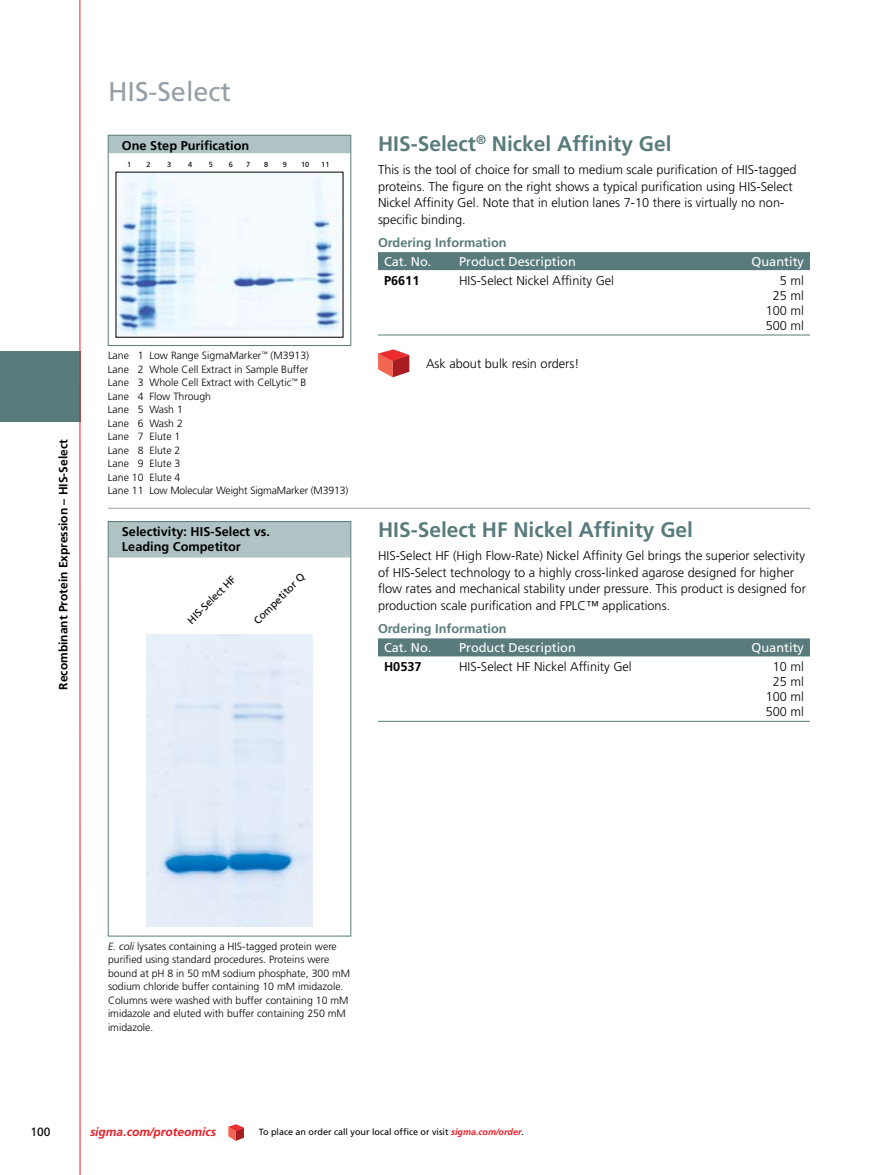
<style>
.page{position:relative;width:891px;height:1175px;background:#fff}
.page>*{position:absolute;margin:0;border:0;box-sizing:border-box;transform-origin:0 0}
.t1{font:27px "Frutiger";color:#969fa5}
.t2{font:700 21px "Frutiger";color:#597b7b}
.t3{font:300 12.75px/16.5px "Frutiger";color:#000}
.t4{font:700 12.75px/15px "Frutiger";color:#000}
.t5{font:12.75px "Frutiger";color:#fff}
.t6{font:700 12.75px "Frutiger";color:#597b7b}
.t7{font:700 12px "Frutiger";color:#000}
.t8{font:italic 700 12px "Frutiger";color:#ed1c24}
.t9{font:12px "Frutiger";color:#000}
.t10{font:300 10.5px/13.5px "Frutiger";color:#000}
.t11{font:10.5px "Frutiger";color:#000}
.t12{font:9px "Frutiger";color:#000}
.t13{font:7.35px "Frutiger";color:#000}
.s1{font-style:italic}
.s2{font-weight:700;font-style:italic;color:#ed1c24}
</style>
<div class="page">
<div style="left:0;top:351px;width:80px;height:71px;background:#597b7b"></div>
<hr style="left:80px;top:0;width:1px;height:1174px;background:#ed1c24">
<svg style="left:228px;top:1124px;width:16px;height:17px"></svg>
<div style="left:378px;top:252px;width:432px;height:18px;background:#597b7b"></div>
<hr style="left:378px;top:334px;width:432px;height:1px;background:#597b7b">
<svg style="left:378px;top:334px;width:31px;height:44px"></svg>
<hr style="left:108px;top:508px;width:702px;height:1px;background:#969fa5">
<div style="left:378px;top:638px;width:432px;height:18px;background:#597b7b"></div>
<hr style="left:378px;top:721px;width:432px;height:1px;background:#597b7b">
<div style="left:108px;top:135px;width:243px;height:18px;background:#b0c3c4"></div>
<img style="left:118px;top:174px;width:223px;height:162px">
<div style="left:108px;top:135px;width:243px;height:211px;border:1px solid #597b7b"></div>
<div style="left:108px;top:521px;width:243px;height:36px;background:#b0c3c4"></div>
<img style="left:147px;top:634px;width:165px;height:292px">
<div style="left:108px;top:521px;width:243px;height:415px;border:1px solid #597b7b"></div>
<p class="t7" style="left:56px;top:689px;width:252px;rotate:-90deg">Recombinant Protein Expression – HIS-Select</p>
<h1 class="t1" style="left:108px;top:76px;width:125px">HIS-Select</h1>
<p class="t4" style="left:122px;top:138px;width:129px">One Step Purification</p>
<p class="t13" style="left:127px;top:160px;width:6px">1</p>
<p class="t13" style="left:147px;top:160px;width:6px">2</p>
<p class="t13" style="left:167px;top:160px;width:6px">3</p>
<p class="t13" style="left:188px;top:160px;width:6px">4</p>
<p class="t13" style="left:209px;top:160px;width:6px">5</p>
<p class="t13" style="left:229px;top:160px;width:6px">6</p>
<p class="t13" style="left:246px;top:160px;width:6px">7</p>
<p class="t13" style="left:264px;top:160px;width:6px">8</p>
<p class="t13" style="left:283px;top:160px;width:6px">9</p>
<p class="t13" style="left:301px;top:160px;width:10px">10</p>
<p class="t13" style="left:321px;top:160px;width:10px">11</p>
<p class="t10" style="left:108px;top:349px;width:242px">Lane 1 Low Range SigmaMarker<sup>™</sup> (M3913)<br>Lane 2 Whole Cell Extract in Sample Buffer<br>Lane 3 Whole Cell Extract with CelLytic<sup>™</sup> B<br>Lane 4 Flow Through<br>Lane 5 Wash 1<br>Lane 6 Wash 2<br>Lane 7 Elute 1<br>Lane 8 Elute 2<br>Lane 9 Elute 3<br>Lane 10 Elute 4<br>Lane 11 Low Molecular Weight SigmaMarker (M3913)</p>
<p class="t4" style="left:122px;top:524px;width:150px">Selectivity: HIS-Select vs.<br>Leading Competitor</p>
<p class="t11" style="left:185px;top:618px;width:65px;rotate:-45deg">HIS-Select HF</p>
<p class="t11" style="left:251px;top:618px;width:69px;rotate:-45deg">Competitor Q</p>
<h2 class="t2" style="left:378px;top:131px;width:295px">HIS-Select<sup>®</sup> Nickel Affinity Gel</h2>
<p class="t3" style="left:378px;top:162px;width:420px">This is the tool of choice for small to medium scale purification of HIS-tagged proteins. The figure on the right shows a typical purification using HIS-Select Nickel Affinity Gel. Note that in elution lanes 7-10 there is virtually no non&shy;specific binding.</p>
<p class="t6" style="left:378px;top:235px;width:130px">Ordering Information</p>
<p class="t5" style="left:384px;top:254px;width:49px">Cat. No.</p>
<p class="t5" style="left:459px;top:254px;width:118px">Product Description</p>
<p class="t5" style="left:752px;top:254px;width:54px">Quantity</p>
<p class="t4" style="left:384px;top:273px;width:37px">P6611</p>
<p class="t3" style="left:459px;top:273px;width:157px">HIS-Select Nickel Affinity Gel</p>
<p class="t3" style="left:766px;top:273px;width:40px;line-height:15px;text-align:right">5 ml<br>25 ml<br>100 ml<br>500 ml</p>
<p class="t3" style="left:426px;top:356px;width:155px">Ask about bulk resin orders!</p>
<h2 class="t2" style="left:378px;top:517px;width:317px">HIS-Select HF Nickel Affinity Gel</h2>
<p class="t3" style="left:378px;top:548px;width:429px">HIS-Select HF (High Flow-Rate) Nickel Affinity Gel brings the superior selectivity of HIS-Select technology to a highly cross-linked agarose designed for higher flow rates and mechanical stability under pressure. This product is designed for production scale purification and FPLC™ applications.</p>
<p class="t6" style="left:378px;top:621px;width:130px">Ordering Information</p>
<p class="t5" style="left:384px;top:640px;width:49px">Cat. No.</p>
<p class="t5" style="left:459px;top:640px;width:118px">Product Description</p>
<p class="t5" style="left:752px;top:640px;width:54px">Quantity</p>
<p class="t4" style="left:384px;top:659px;width:39px">H0537</p>
<p class="t3" style="left:459px;top:659px;width:174px">HIS-Select HF Nickel Affinity Gel</p>
<p class="t3" style="left:766px;top:659px;width:40px;line-height:15px;text-align:center">10 ml<br>25 ml<br>100 ml<br>500 ml</p>
<p class="t10" style="left:108px;top:939px;width:244px"><span class="s1">E. coli</span> lysates containing a HIS-tagged protein were purified using standard procedures. Proteins were bound at pH 8 in 50 mM sodium phosphate, 300 mM sodium chloride buffer containing 10 mM imidazole.<br>Columns were washed with buffer containing 10 mM imidazole and eluted with buffer containing 250 mM imidazole.</p>
<p class="t9" style="left:31px;top:1124px;width:22px">100</p>
<p class="t8" style="left:90px;top:1124px;width:127px">sigma.com/proteomics</p>
<p class="t12" style="left:259px;top:1126px;width:267px">To place an order call your local office or visit <span class="s2">sigma.com/order</span>.</p>
</div>
